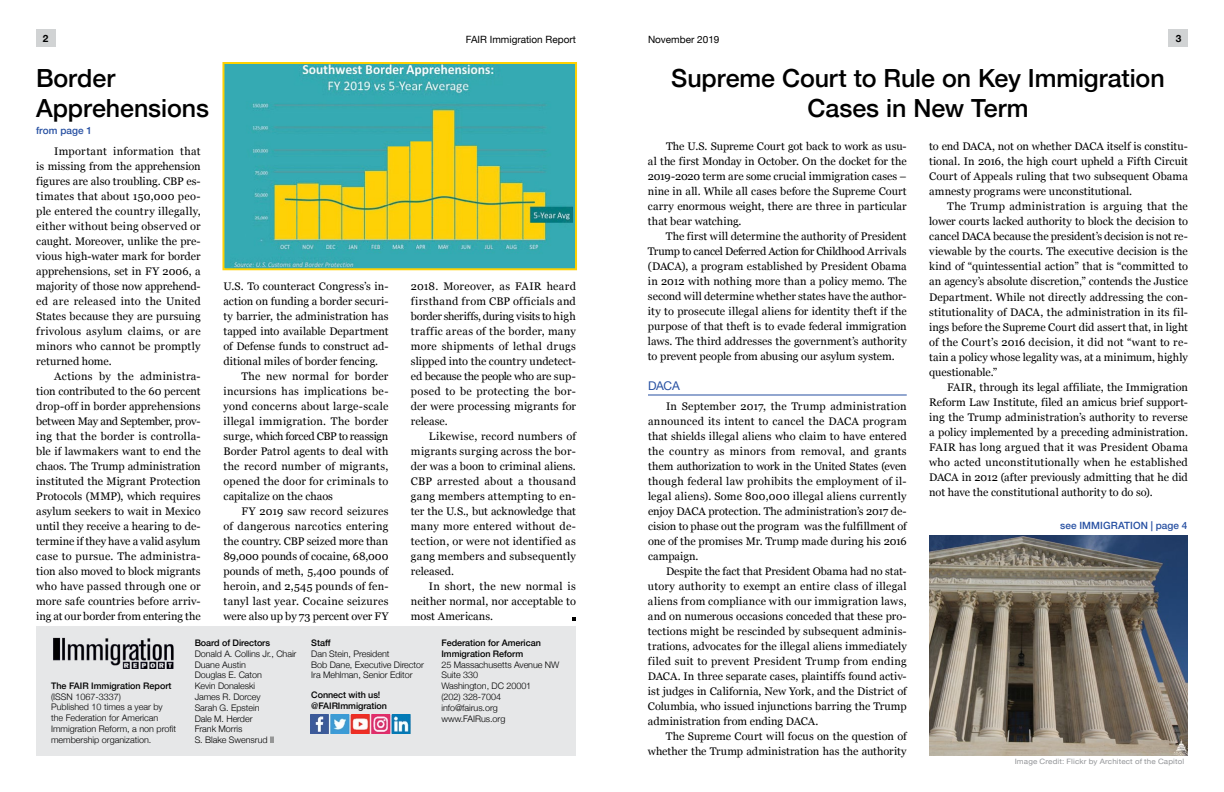
<style>
.page{position:relative;width:1224px;height:792px;background:#fff}
.page>*{position:absolute;margin:0;border:0;box-sizing:border-box;transform-origin:0 0}
.t1{font:500 25px/30px "Helvetica Neue";letter-spacing:-.005em;color:#000;text-align:center}
.t2{font:12px "Helvetica Neue";color:#2750a2}
.t3{font:11px/15px "Georgia";letter-spacing:.01em;color:#000;text-align:justify}
.t4{font:11px "Georgia";letter-spacing:.03em;color:#000}
.t5{font:11px "Georgia";letter-spacing:-.025em;color:#000}
.t6{font:11px "Georgia";letter-spacing:.035em;color:#000}
.t7{font:10px "Helvetica Neue";color:#000}
.t8{font:500 10px "Helvetica Neue";letter-spacing:.01em;color:#2750a2}
.t9{font:700 10px "Helvetica Neue";color:#000}
.t10{font:300 9px/10.8px "Helvetica Neue";letter-spacing:-.005em;color:#000}
.t11{font:500 9px/10.8px "Helvetica Neue";letter-spacing:-.005em;color:#000}
.t12{font:7.4px "Helvetica Neue";letter-spacing:.015em;color:#939598;scale:1.09 1}
</style>
<div class="page">
<div style="left:1169px;top:29px;width:19px;height:18px;background:#d1d3d4"></div>
<div style="left:36px;top:29px;width:19px;height:18px;background:#d1d3d4"></div>
<hr style="left:648px;top:395px;width:259px;height:1px;background:#2750a2">
<svg style="left:572px;top:617px;width:4px;height:3px"></svg>
<div style="left:36px;top:626px;width:540px;height:130px;background:#e6e7e8"></div>
<img style="left:310px;top:714px;width:101px;height:19px">
<img style="left:53px;top:637px;width:121px;height:31px">
<img style="left:929px;top:536px;width:259px;height:220px">
<img style="left:225px;top:65px;width:349px;height:202px">
<div style="left:222px;top:62px;width:355px;height:208px;border:2px solid #ffd101"></div>
<p class="t9" style="left:43px;top:30px;width:7px">2</p>
<p class="t7" style="left:466px;top:32px;width:112px">FAIR Immigration Report</p>
<p class="t7" style="left:648px;top:32px;width:73px">November 2019</p>
<p class="t9" style="left:1176px;top:30px;width:7px">3</p>
<h1 class="t1" style="left:671px;top:61px;width:495px">Supreme Court to Rule on Key Immigration<br>Cases in New Term</h1>
<p class="t3" style="left:648px;top:139px;width:260px;text-indent:18px">The U.S. Supreme Court got back to work as usu&shy;al the first Monday in October. On the docket for the 2019-2020 term are some crucial immigration cases – nine in all. While all cases before the Supreme Court carry enormous weight, there are three in particular that bear watching.</p>
<p class="t3" style="left:648px;top:229px;width:260px;text-indent:18px">The first will determine the authority of President Trump to cancel Deferred Action for Childhood Arrivals (DACA), a program established by President Obama in 2012 with nothing more than a policy memo. The second will determine whether states have the author&shy;ity to prosecute illegal aliens for identity theft if the purpose of that theft is to evade federal immigration laws. The third addresses the government’s authority to prevent people from abusing our asylum system.</p>
<p class="t2" style="left:648px;top:377px;width:33px">DACA</p>
<p class="t3" style="left:648px;top:398px;width:260px;text-indent:18px">In September 2017, the Trump administration announced its intent to cancel the DACA program that shields illegal aliens who claim to have entered the country as minors from removal, and grants them authorization to work in the United States (even though federal law prohibits the employment of il&shy;legal aliens). Some 800,000 illegal aliens currently enjoy DACA protection. The administration’s 2017 de&shy;cision to phase out the program was the fulfillment of one of the promises Mr. Trump made during his 2016 campaign.</p>
<p class="t3" style="left:648px;top:563px;width:260px;text-indent:18px">Despite the fact that President Obama had no stat&shy;utory authority to exempt an entire class of illegal aliens from compliance with our immigration laws, and on numerous occasions conceded that these pro&shy;tections might be rescinded by subsequent adminis&shy;trations, advocates for the illegal aliens immediately filed suit to prevent President Trump from ending DACA. In three separate cases, plaintiffs found activ&shy;ist judges in California, New York, and the District of Columbia, who issued injunctions barring the Trump administration from ending DACA.</p>
<p class="t3" style="left:648px;top:728px;width:260px;text-align:right">The Supreme Court will focus on the question of whether the Trump administration has the authority</p>
<h1 class="t1" style="left:36px;top:61px;width:175px;text-align:left">Border<br>Apprehensions</h1>
<p class="t8" style="left:36px;top:122px;width:58px">from page 1</p>
<p class="t3" style="left:929px;top:139px;width:260px">to end DACA, not on whether DACA itself is constitu&shy;tional. In 2016, the high court upheld a Fifth Circuit Court of Appeals ruling that two subsequent Obama amnesty programs were unconstitutional.</p>
<p class="t3" style="left:929px;top:199px;width:260px;text-indent:18px">The Trump administration is arguing that the lower courts lacked authority to block the decision to cancel DACA because the president’s decision is not re&shy;viewable by the courts. The executive decision is the kind of “quintessential action” that is “committed to an agency’s absolute discretion,” contends the Justice Department. While not directly addressing the con&shy;stitutionality of DACA, the administration in its fil&shy;ings before the Supreme Court did assert that, in light of the Court’s 2016 decision, it did not “want to re&shy;tain a policy whose legality was, at a minimum, highly questionable.”</p>
<p class="t3" style="left:929px;top:379px;width:260px;text-indent:18px">FAIR, through its legal affiliate, the Immigration Reform Law Institute, filed an amicus brief support&shy;ing the Trump administration’s authority to reverse a policy implemented by a preceding administration.<br>FAIR has long argued that it was President Obama who acted unconstitutionally when he established DACA in 2012 (after previously admitting that he did not have the constitutional authority to do so).</p>
<p class="t3" style="left:36px;top:143px;width:166px;text-indent:18px">Important information that is missing from the apprehension figures are also troubling. CBP es&shy;timates that about 150,000 peo&shy;ple entered the country illegally, either without being observed or caught. Moreover, unlike the pre&shy;vious high-water mark for border apprehensions, set in FY 2006, a majority of those now apprehend&shy;ed are released into the United States because they are pursuing frivolous asylum claims, or are minors who cannot be promptly returned home.</p>
<p class="t3" style="left:36px;top:369px;width:166px;text-indent:18px">Actions by the administra&shy;tion contributed to the 60 percent drop-off in border apprehensions between May and September, prov&shy;ing that the border is controlla&shy;ble if lawmakers want to end the chaos. The Trump administration instituted the Migrant Protection Protocols (MMP), which requires asylum seekers to wait in Mexico until they receive a hearing to de&shy;termine if they have a valid asylum case to pursue. The administra&shy;tion also moved to block migrants who have passed through one or more safe countries before arriv&shy;ing at our border from entering the</p>
<p class="t3" style="left:411px;top:278px;width:167px">2018. Moreover, as FAIR heard firsthand from CBP officials and border sheriffs, during visits to high traffic areas of the border, many more shipments of lethal drugs slipped into the country undetect&shy;ed because the people who are sup&shy;posed to be protecting the bor&shy;der were processing migrants for release.</p>
<p class="t3" style="left:411px;top:428px;width:167px;text-indent:18px">Likewise, record numbers of migrants surging across the bor&shy;der was a boon to criminal aliens.<br>CBP arrested about a thousand gang members attempting to en&shy;ter the U.S., but acknowledge that many more entered without de&shy;tection, or were not identified as gang members and subsequently released.</p>
<p class="t3" style="left:411px;top:578px;width:167px;text-indent:18px">In short, the new normal is neither normal, nor acceptable to most Americans.</p>
<p class="t3" style="left:223px;top:278px;width:166px">U.S. To counteract Congress’s in-</p>
<p class="t3" style="left:223px;top:293px;width:166px">action on funding a border securi-</p>
<p class="t3" style="left:223px;top:308px;width:167px">ty barrier, the administration has</p>
<p class="t3" style="left:223px;top:323px;width:166px">tapped into available Department</p>
<p class="t3" style="left:223px;top:338px;width:166px">of Defense funds to construct ad-</p>
<p class="t3" style="left:223px;top:353px;width:156px">ditional miles of border fencing.</p>
<p class="t3" style="left:241px;top:368px;width:148px">The new normal for border</p>
<p class="t4" style="left:223px;top:383px;width:166px">incursions has implications be-</p>
<p class="t3" style="left:223px;top:398px;width:166px">yond concerns about large-scale</p>
<p class="t3" style="left:223px;top:413px;width:166px">illegal immigration. The border</p>
<p class="t5" style="left:223px;top:428px;width:166px">surge, which forced CBP to reassign</p>
<p class="t3" style="left:223px;top:443px;width:166px">Border Patrol agents to deal with</p>
<p class="t4" style="left:223px;top:458px;width:166px">the record number of migrants,</p>
<p class="t3" style="left:223px;top:473px;width:166px">opened the door for criminals to</p>
<p class="t3" style="left:223px;top:488px;width:111px">capitalize on the chaos</p>
<p class="t3" style="left:241px;top:503px;width:149px">FY 2019 saw record seizures</p>
<p class="t3" style="left:223px;top:518px;width:166px">of dangerous narcotics entering</p>
<p class="t3" style="left:223px;top:533px;width:166px">the country. CBP seized more than</p>
<p class="t3" style="left:223px;top:548px;width:166px">89,000 pounds of cocaine, 68,000</p>
<p class="t3" style="left:223px;top:563px;width:167px">pounds of meth, 5,400 pounds of</p>
<p class="t3" style="left:223px;top:578px;width:166px">heroin, and 2,545 pounds of fen-</p>
<p class="t6" style="left:223px;top:593px;width:166px">tanyl last year. Cocaine seizures</p>
<p class="t3" style="left:223px;top:608px;width:166px">were also up by 73 percent over FY</p>
<p class="t8" style="left:1060px;top:517px;width:129px">see IMMIGRATION | page 4</p>
<p class="t11" style="left:311px;top:637px;width:21px">Staff</p>
<p class="t10" style="left:311px;top:648px;width:114px">Dan Stein, President<br>Bob Dane, Executive Director<br>Ira Mehlman, Senior Editor</p>
<p class="t11" style="left:311px;top:689px;width:77px">Connect with us! @FAIRImmigration</p>
<p class="t11" style="left:195px;top:637px;width:77px">Board of Directors</p>
<p class="t10" style="left:195px;top:648px;width:103px">Donald A. Collins Jr., Chair<br>Duane Austin<br>Douglas E. Caton<br>Kevin Donaleski<br>James R. Dorcey<br>Sarah G. Epstein<br>Dale M. Herder<br>Frank Morris<br>S. Blake Swensrud II</p>
<p class="t11" style="left:441px;top:637px;width:101px">Federation for American<br>Immigration Reform</p>
<p class="t10" style="left:441px;top:658px;width:119px">25 Massachusetts Avenue NW<br>Suite 330<br>Washington, DC 20001<br>(202) 328-7004 info@fairus.org www.FAIRus.org</p>
<p class="t11" style="left:51px;top:679px;width:122px">The FAIR Immigration Report</p>
<p class="t10" style="left:51px;top:690px;width:127px">(ISSN 1067-3337)<br>Published 10 times a year by the Federation for American<br>Immigration Reform, a non profit membership organization.</p>
<p class="t12" style="left:1015px;top:756px;width:157px">Image Credit: Flickr by Architect of the Capitol</p>
</div>
